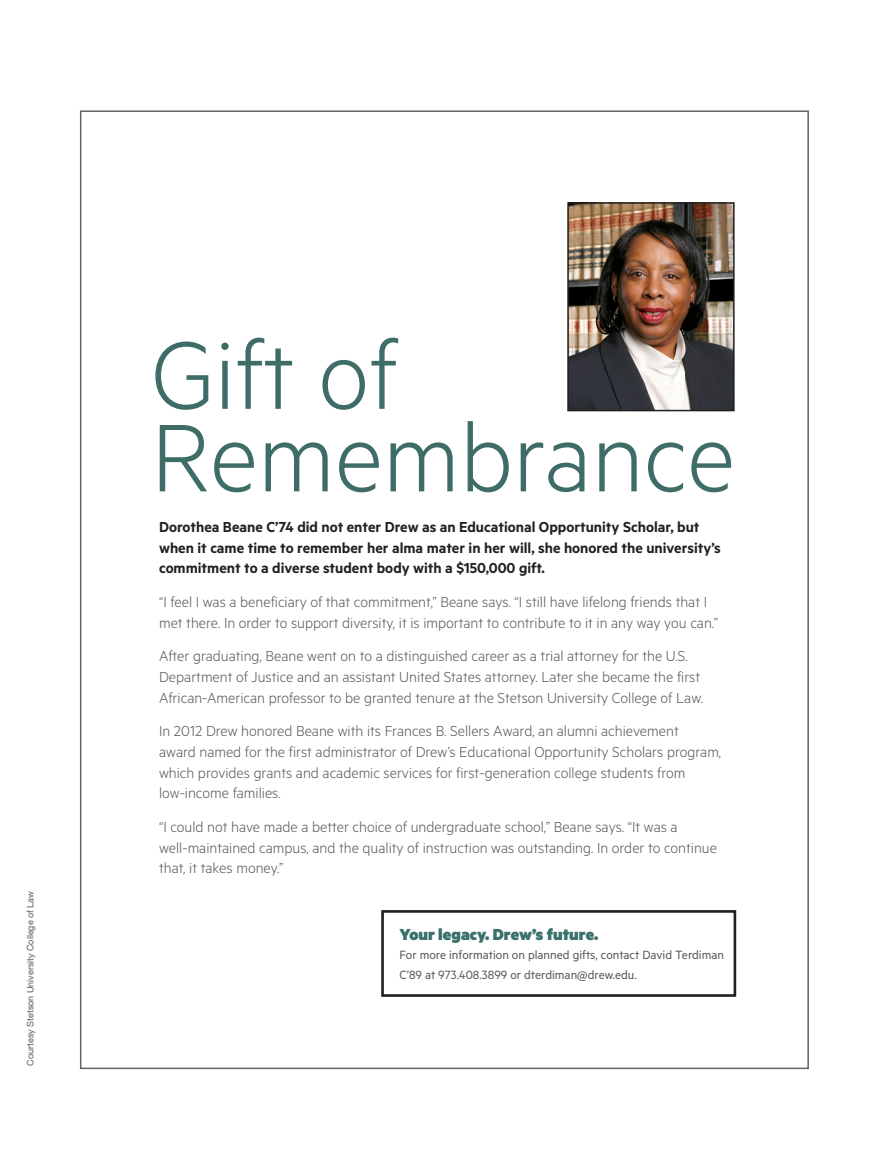
<style>
.page{position:relative;width:891px;height:1175px;background:#fff}
.page>*{position:absolute;margin:0;border:0;box-sizing:border-box;transform-origin:0 0}
.Metric_Text{font:300 108px/82.5px "Metric";color:#3e6c67}
.t1{font:900 18px "Metric";color:#3b716b}
.t2{font:300 16.35px/20.5px "Metric";color:#57585a}
.t3{font:600 16.35px/20.5px "Metric";color:#231f20}
.t4{font:13.5px/19.5px "Metric";color:#57585a}
.t5{font:9px "Helvetica Neue LT Std";color:#57585a}
</style>
<div class="page">
<img style="left:570px;top:205px;width:162px;height:203px">
<div style="left:567px;top:202px;width:168px;height:209px;border:2px solid #231f20"></div>
<div style="left:381px;top:910px;width:355px;height:86px;border:3px solid #231f20"></div>
<p class="t5" style="left:25px;top:1065px;width:176px;rotate:-90deg">Courtesy Stetson University College of Law</p>
<p class="Metric_Text" style="left:151px;top:329px;width:585px">Gift of<br>Remembrance</p>
<p class="t3" style="left:159px;top:516px;width:563px">Dorothea Beane C’74 did not enter Drew as an Educational Opportunity Scholar, but when it came time to remember her alma mater in her will, she honored the university’s commitment to a diverse student body with a $150,000 gift.</p>
<p class="t2" style="left:159px;top:591px;width:560px">“I feel I was a beneficiary of that commitment,” Beane says. “I still have lifelong friends that I met there. In order to support diversity, it is important to contribute to it in any way you can.”</p>
<p class="t2" style="left:159px;top:645px;width:546px">After graduating, Beane went on to a distinguished career as a trial attorney for the U.S.<br>Department of Justice and an assistant United States attorney. Later she became the first<br>African-American professor to be granted tenure at the Stetson University College of Law.</p>
<p class="t2" style="left:159px;top:720px;width:564px">In 2012 Drew honored Beane with its Frances B. Sellers Award, an alumni achievement<br>award named for the first administrator of Drew’s Educational Opportunity Scholars program, which provides grants and academic services for first-generation college students from low-income families.</p>
<p class="t2" style="left:159px;top:815px;width:559px">“I could not have made a better choice of undergraduate school,” Beane says. “It was a well-maintained campus, and the quality of instruction was outstanding. In order to continue that, it takes money.”</p>
<p class="t1" style="left:400px;top:922px;width:200px">Your legacy. Drew’s future.</p>
<p class="t4" style="left:400px;top:944px;width:326px">For more information on planned gifts, contact David Terdiman<br>C’89 at 973.408.3899 or dterdiman@drew.edu.</p>
</div>
